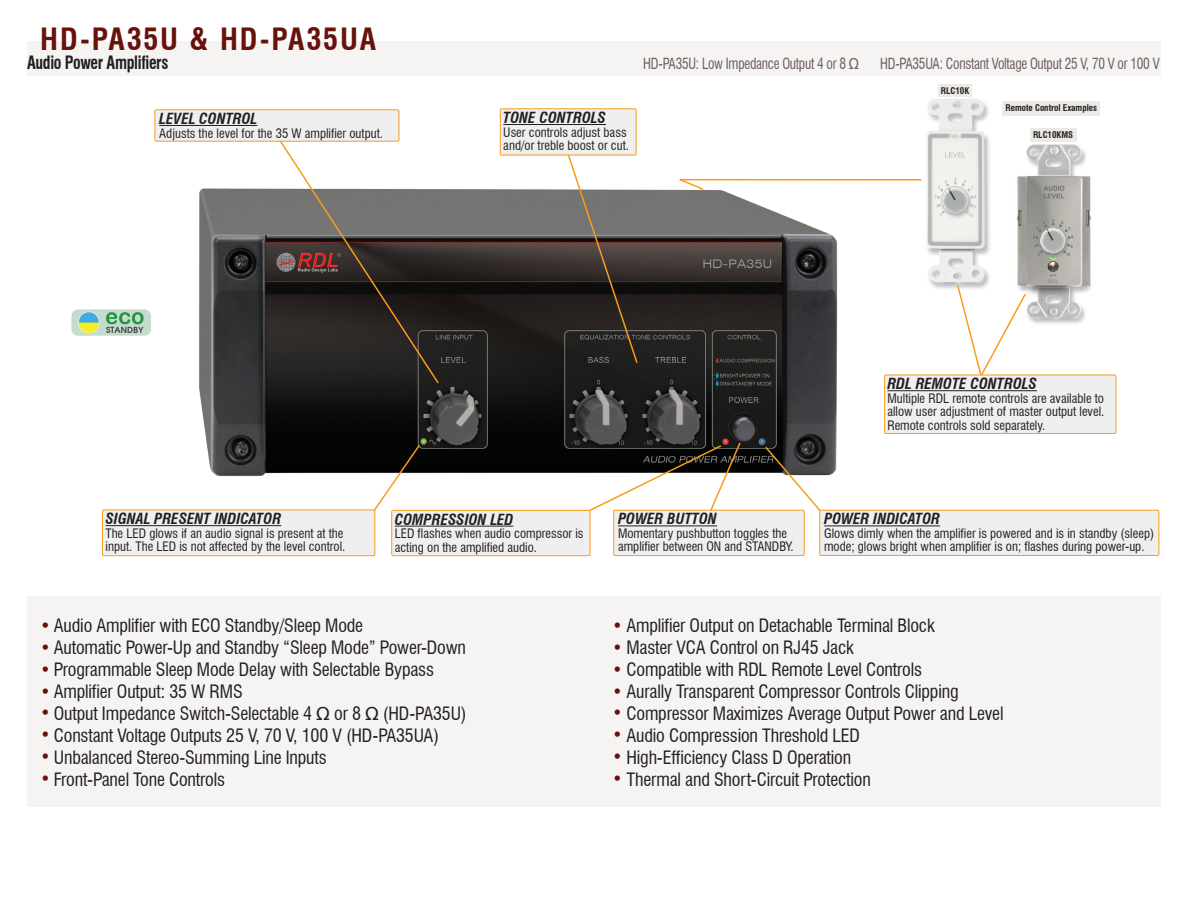
<style>
.page{position:relative;width:1188px;height:918px;background:#fff}
.page>*{position:absolute;margin:0;border:0;box-sizing:border-box;transform-origin:0 0}
.t1{font:700 condensed 30px "Swiss 721 BT";letter-spacing:.06em;color:#68120c}
.t2{font:condensed 18px "Swiss 721 BT";letter-spacing:-.01em;color:#231f20}
.t3{font:700 condensed 18px "Swiss 721 BT";letter-spacing:-.02em;color:#231f20;scale:.89 1}
.t4{font:italic 700 condensed 15px "Swiss 721 BT";color:#231f20}
.t5{font:condensed 15px "Swiss 721 BT";letter-spacing:-.02em;color:#6b5e5c;scale:.89 1}
.t6{font:condensed 12.75px/13.5px "Swiss 721 BT";color:#231f20}
.t7{font:700 condensed 9px "Swiss 721 BT";color:#231f20}
.s1{color:#68120c}
</style>
<div class="page">
<img style="left:163px;top:155px;width:711px;height:355px">
<img style="left:1017px;top:144px;width:74px;height:180px">
<img style="left:921px;top:96px;width:69px;height:193px">
<div style="left:27px;top:596px;width:1134px;height:210px;background:#f5f4f3"></div>
<svg style="left:273px;top:131px;width:167px;height:254px"></svg>
<svg style="left:566px;top:150px;width:73px;height:215px"></svg>
<svg style="left:371px;top:443px;width:50px;height:71px"></svg>
<svg style="left:583px;top:441px;width:159px;height:76px"></svg>
<svg style="left:764px;top:445px;width:59px;height:69px"></svg>
<svg style="left:956px;top:283px;width:71px;height:92px"></svg>
<div style="left:27px;top:41px;width:1134px;height:34px;background:#f5f4f3"></div>
<div style="left:500px;top:109px;width:136px;height:46px;background:#f0efef;border-radius:2px"></div>
<hr style="left:503px;top:124px;width:103px;height:1px;background:#231f20">
<div style="left:500px;top:109px;width:136px;height:46px;border:1px solid #f89c1c;border-radius:2px"></div>
<div style="left:392px;top:510px;width:198px;height:46px;background:#f0efef;border-radius:2px"></div>
<hr style="left:395px;top:526px;width:118px;height:1px;background:#231f20">
<div style="left:392px;top:510px;width:198px;height:46px;border:1px solid #f89c1c;border-radius:2px"></div>
<div style="left:155px;top:110px;width:244px;height:31px;background:#f0efef;border-radius:2px"></div>
<hr style="left:159px;top:125px;width:98px;height:1px;background:#231f20">
<div style="left:155px;top:110px;width:244px;height:31px;border:1px solid #f89c1c;border-radius:2px"></div>
<div style="left:102px;top:510px;width:273px;height:46px;background:#f0efef;border-radius:2px"></div>
<hr style="left:105px;top:525px;width:176px;height:1px;background:#231f20">
<div style="left:102px;top:510px;width:273px;height:46px;border:1px solid #f89c1c;border-radius:2px"></div>
<img style="left:71px;top:309px;width:80px;height:27px">
<div style="left:885px;top:375px;width:231px;height:58px;background:#f0efef;border-radius:2px"></div>
<hr style="left:887px;top:390px;width:150px;height:1px;background:#231f20">
<div style="left:884px;top:375px;width:232px;height:59px;border:1px solid #f89c1c;border-radius:2px"></div>
<svg style="left:678px;top:178px;width:27px;height:13px"></svg>
<hr style="left:680px;top:179px;width:241px;height:2px;background:#f89c1c">
<div style="left:1030px;top:129px;width:47px;height:13px;background:#edeae6"></div>
<div style="left:938px;top:84px;width:34px;height:12px;background:#edeae6"></div>
<div style="left:1003px;top:101px;width:97px;height:14px;background:#edeae6"></div>
<div style="left:614px;top:510px;width:190px;height:46px;background:#f0efef;border-radius:2px"></div>
<hr style="left:618px;top:526px;width:99px;height:1px;background:#231f20">
<div style="left:613px;top:510px;width:191px;height:46px;border:1px solid #f89c1c;border-radius:2px"></div>
<div style="left:820px;top:510px;width:339px;height:45px;background:#f0efef;border-radius:2px"></div>
<hr style="left:824px;top:526px;width:116px;height:1px;background:#231f20">
<div style="left:820px;top:510px;width:339px;height:46px;border:1px solid #f89c1c;border-radius:2px"></div>
<h1 class="t1" style="left:40px;top:21px;width:337px">HD-PA35U &amp; HD-PA35UA</h1>
<p class="t3" style="left:27px;top:52px;width:160px">Audio Power Amplifiers</p>
<p class="t5" style="left:643px;top:55px;width:244px">HD-PA35U: Low Impedance Output 4 or 8 Ω</p>
<p class="t5" style="left:880px;top:55px;width:316px">HD-PA35UA: Constant Voltage Output 25 V, 70 V or 100 V</p>
<p class="t4" style="left:503px;top:109px;width:104px">TONE CONTROLS</p>
<p class="t6" style="left:503px;top:125px;width:127px">User controls adjust bass and/or treble boost or cut.</p>
<p class="t7" style="left:941px;top:85px;width:30px">RLC10K</p>
<p class="t7" style="left:1005px;top:102px;width:93px">Remote Control Examples</p>
<p class="t4" style="left:159px;top:110px;width:100px">LEVEL CONTROL</p>
<p class="t6" style="left:159px;top:126px;width:225px">Adjusts the level for the 35 W amplifier output.</p>
<p class="t7" style="left:1033px;top:129px;width:42px">RLC10KMS</p>
<p class="t4" style="left:887px;top:375px;width:151px">RDL REMOTE CONTROLS</p>
<p class="t6" style="left:887px;top:391px;width:218px;text-align:justify">Multiple RDL remote controls are available to allow user adjustment of master output level.<br>Remote controls sold separately.</p>
<p class="t4" style="left:105px;top:510px;width:177px">SIGNAL PRESENT INDICATOR</p>
<p class="t6" style="left:105px;top:526px;width:241px">The LED glows if an audio signal is present at the input. The LED is not affected by the level control.</p>
<p class="t4" style="left:395px;top:510px;width:120px">COMPRESSION LED</p>
<p class="t6" style="left:395px;top:527px;width:190px">LED flashes when audio compressor is acting on the amplified audio.</p>
<p class="t2" style="left:40px;top:614px;width:324px"><span class="s1">•</span> Audio Amplifier with ECO Standby/Sleep Mode</p>
<p class="t2" style="left:40px;top:637px;width:427px"><span class="s1">•</span> Automatic Power-Up and Standby “Sleep Mode” Power-Down</p>
<p class="t2" style="left:40px;top:659px;width:395px"><span class="s1">•</span> Programmable Sleep Mode Delay with Selectable Bypass</p>
<p class="t2" style="left:40px;top:681px;width:204px"><span class="s1">•</span> Amplifier Output: 35 W RMS</p>
<p class="t2" style="left:40px;top:703px;width:428px"><span class="s1">•</span> Output Impedance Switch-Selectable 4 Ω or 8 Ω (HD-PA35U)</p>
<p class="t2" style="left:40px;top:725px;width:400px"><span class="s1">•</span> Constant Voltage Outputs 25 V, 70 V, 100 V (HD-PA35UA)</p>
<p class="t2" style="left:40px;top:747px;width:288px"><span class="s1">•</span> Unbalanced Stereo-Summing Line Inputs</p>
<p class="t2" style="left:40px;top:769px;width:186px"><span class="s1">•</span> Front-Panel Tone Controls</p>
<p class="t4" style="left:618px;top:510px;width:100px">POWER BUTTON</p>
<p class="t6" style="left:618px;top:527px;width:177px">Momentary pushbutton toggles the amplifier between ON and STANDBY.</p>
<p class="t4" style="left:824px;top:510px;width:117px">POWER INDICATOR</p>
<p class="t6" style="left:824px;top:527px;width:332px">Glows dimly when the amplifier is powered and is in standby (sleep) mode; glows bright when amplifier is on; flashes during power-up.</p>
<p class="t2" style="left:612px;top:614px;width:324px"><span class="s1">•</span> Amplifier Output on Detachable Terminal Block</p>
<p class="t2" style="left:612px;top:636px;width:243px"><span class="s1">•</span> Master VCA Control on RJ45 Jack</p>
<p class="t2" style="left:612px;top:659px;width:311px"><span class="s1">•</span> Compatible with RDL Remote Level Controls</p>
<p class="t2" style="left:612px;top:681px;width:348px"><span class="s1">•</span> Aurally Transparent Compressor Controls Clipping</p>
<p class="t2" style="left:612px;top:703px;width:393px"><span class="s1">•</span> Compressor Maximizes Average Output Power and Level</p>
<p class="t2" style="left:612px;top:725px;width:249px"><span class="s1">•</span> Audio Compression Threshold LED</p>
<p class="t2" style="left:612px;top:747px;width:240px"><span class="s1">•</span> High-Efficiency Class D Operation</p>
<p class="t2" style="left:612px;top:769px;width:260px"><span class="s1">•</span> Thermal and Short-Circuit Protection</p>
</div>
